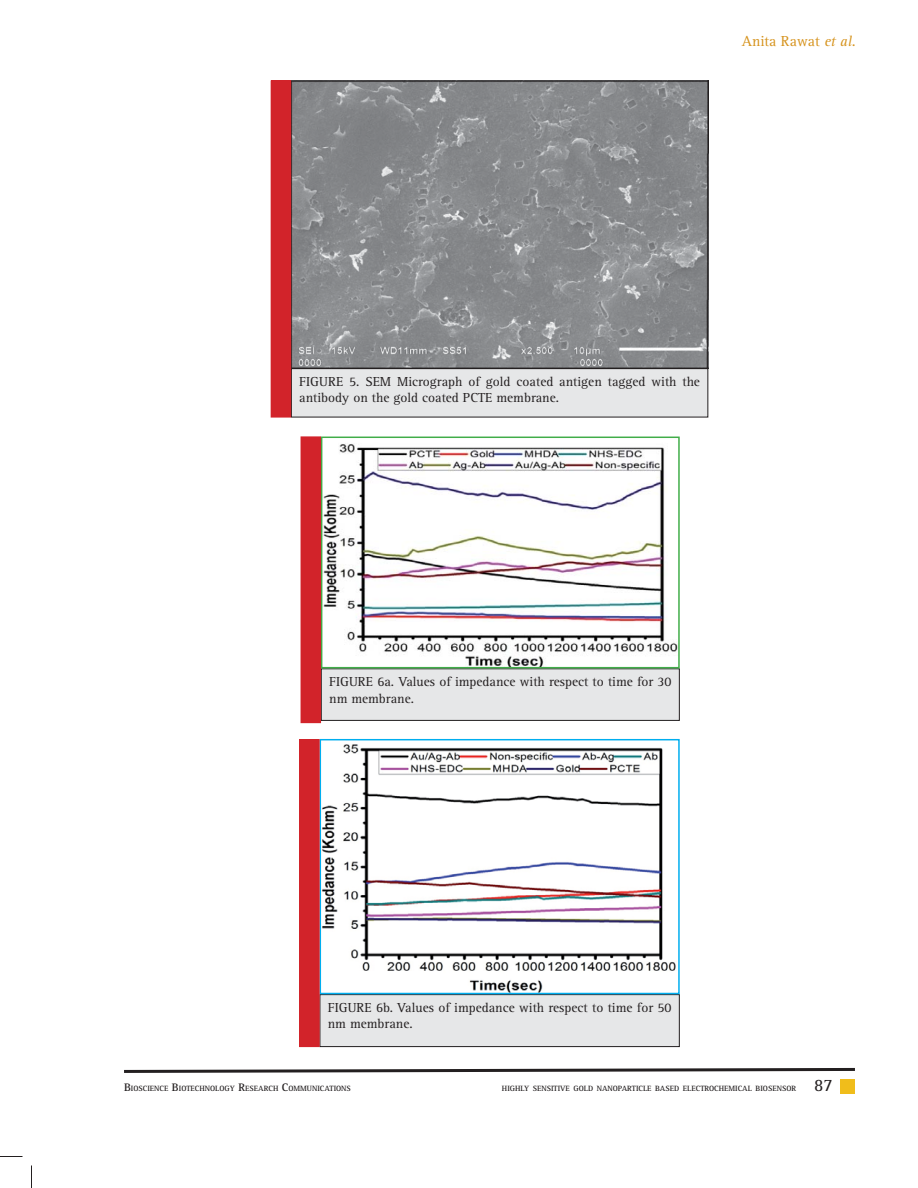
<style>
.page{position:relative;width:918px;height:1188px;background:#fff}
.page>*{position:absolute;margin:0;border:0;box-sizing:border-box;transform-origin:0 0}
.t1{font:18px "Rotis Serif Std";color:#231f20}
.t2{font:15px "Rotis Serif Std";color:#d6931d}
.t3{font:13.5px/16.5px "Rotis Serif Std";color:#231f20}
.t4{font:700 7.8px "Rotis Serif Std";color:#231f20}
.s1{font-style:italic}
.s2{font-size:11.25px}
</style>
<div class="page">
<svg style="left:124px;top:1067px;width:731px;height:6px"></svg>
<div style="left:840px;top:1079px;width:15px;height:15px;background:#f0bd1b"></div>
<div style="left:291px;top:369px;width:417px;height:48px;background:#e6e7e8"></div>
<div style="left:291px;top:368px;width:417px;height:49px;border:1px solid #231f20"></div>
<img style="left:291px;top:81px;width:417px;height:287px">
<div style="left:271px;top:81px;width:20px;height:336px;background:#d2232a"></div>
<div style="left:321px;top:669px;width:358px;height:51px;background:#e6e7e8"></div>
<div style="left:321px;top:668px;width:359px;height:53px;border:1px solid #231f20"></div>
<img style="left:324px;top:444px;width:353px;height:221px">
<div style="left:321px;top:437px;width:359px;height:231px;border:2px solid #41ad49"></div>
<div style="left:301px;top:437px;width:20px;height:286px;background:#d2232a"></div>
<div style="left:320px;top:995px;width:359px;height:52px;background:#e6e7e8"></div>
<div style="left:320px;top:994px;width:360px;height:53px;border:1px solid #231f20"></div>
<img style="left:323px;top:744px;width:353px;height:247px">
<div style="left:320px;top:739px;width:360px;height:255px;border:2px solid #00aeef"></div>
<div style="left:300px;top:740px;width:19px;height:307px;background:#d2232a"></div>
<div style="left:299px;top:739px;width:21px;height:308px;border:1px solid #d2232a"></div>
<svg style="left:0;top:1156px;width:22px;height:1px"></svg>
<svg style="left:31px;top:1166px;width:1px;height:22px"></svg>
<p class="t2" style="left:742px;top:35px;width:116px">Anita Rawat <span class="s1">et al.</span></p>
<p class="t3" style="left:299px;top:374px;width:402px">FIGURE 5. SEM Micrograph of gold coated antigen tagged with the antibody on the gold coated PCTE membrane.</p>
<p class="t3" style="left:329px;top:674px;width:344px">FIGURE 6a. Values of impedance with respect to time for 30 nm membrane.</p>
<p class="t3" style="left:328px;top:1000px;width:345px">FIGURE 6b. Values of impedance with respect to time for 50 nm membrane.</p>
<p class="t4" style="left:124px;top:1086px;width:228px"><span class="s2">B</span>IOSCIENCE <span class="s2">B</span>IOTECHNOLOGY <span class="s2">R</span>ESEARCH <span class="s2">C</span>OMMUNICATIONS</p>
<p class="t4" style="left:502px;top:1086px;width:296px">HIGHLY SENSITIVE GOLD NANOPARTICLE BASED ELECTROCHEMICAL BIOSENSOR</p>
<h1 class="t1" style="left:814px;top:1078px;width:20px">87</h1>
</div>
